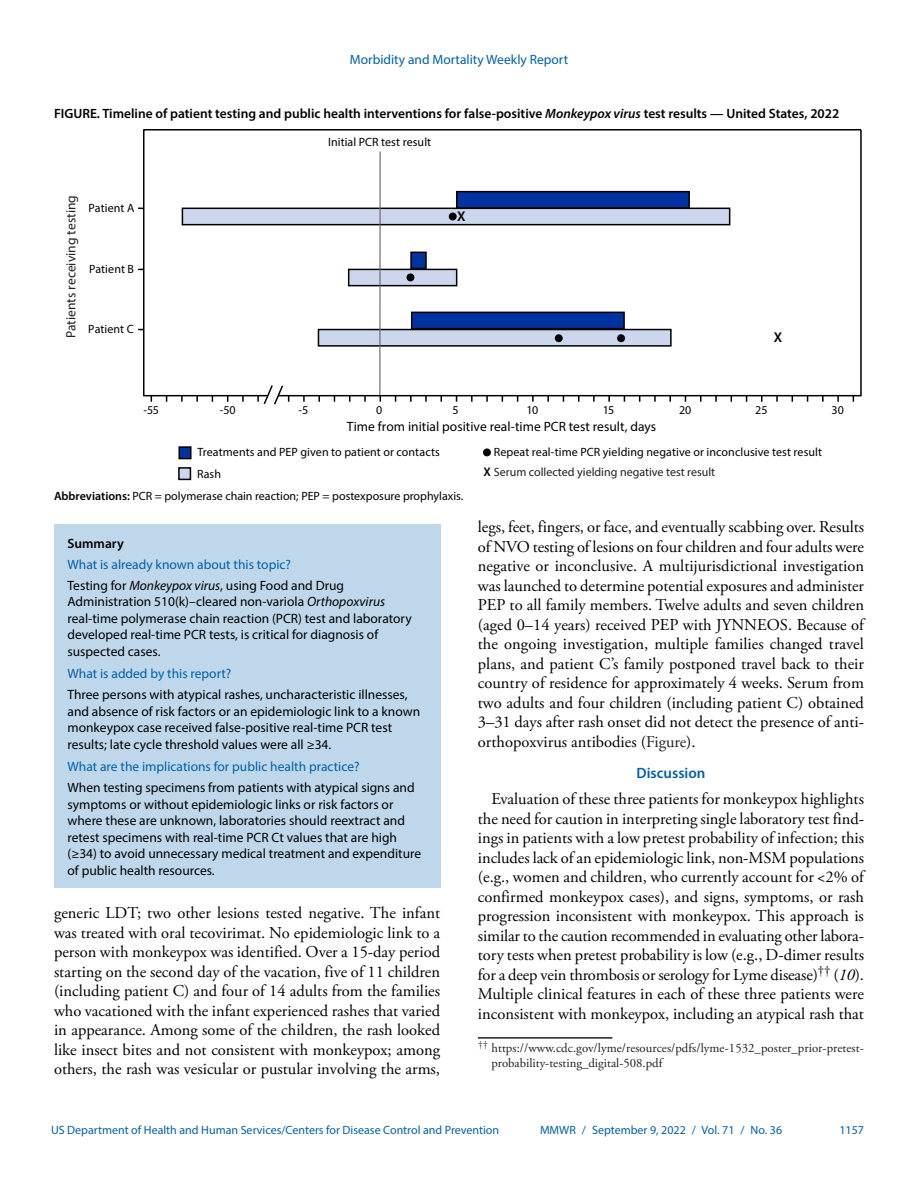
<style>
.page{position:relative;width:918px;height:1188px;background:#fff}
.page>*{position:absolute;margin:0;border:0;box-sizing:border-box;transform-origin:0 0}
.Paragraph{font:16.5px/19.5px "Adobe Garamond Pro";color:#010203;text-align:justify}
.Discussion_Heading{font:600 15px "Myriad Pro";color:#0061aa}
.t1{font:600 14.25px "Myriad Pro";color:#000}
.t2{font:700 14.25px "Calibri";color:#000}
.Summary_Box_Text{font:13.5px/16.5px "Myriad Pro";color:#010203}
.Summary_Box_Heading{font:13.5px "Myriad Pro";color:#0061aa}
.Figure_Title{font:600 13.5px "Myriad Pro";color:#010203}
.t3{font:13.5px "Myriad Pro";color:#000}
.t4{font:13.5px "Myriad Pro";letter-spacing:.005em;color:#231f20}
.Summary_Box_Ttile{font:600 13.5px "Myriad Pro";color:#010203}
.footnote_w_rule_text{font:12.75px/14.2px "Adobe Garamond Pro";letter-spacing:.005em;color:#231f20}
.t5{font:12px/20.1px "Myriad Pro";letter-spacing:.005em;color:#000}
.t6{font:12px "Myriad Pro";color:#0061aa}
.Abbreviations{font:12px "Myriad Pro";color:#010203}
.s1{font-style:italic}
.s2{font-weight:600;font-size:12.45px}
.s3{color:#231f20}
.s4{font-weight:600}
</style>
<div class="page">
<svg style="left:181px;top:396px;width:2px;height:6px"></svg>
<svg style="left:196px;top:396px;width:2px;height:6px"></svg>
<svg style="left:242px;top:396px;width:2px;height:6px"></svg>
<svg style="left:303px;top:396px;width:2px;height:6px"></svg>
<svg style="left:318px;top:396px;width:2px;height:6px"></svg>
<svg style="left:364px;top:396px;width:2px;height:6px"></svg>
<svg style="left:410px;top:396px;width:2px;height:6px"></svg>
<svg style="left:425px;top:396px;width:2px;height:6px"></svg>
<svg style="left:471px;top:396px;width:2px;height:6px"></svg>
<svg style="left:486px;top:396px;width:2px;height:6px"></svg>
<svg style="left:532px;top:396px;width:2px;height:6px"></svg>
<svg style="left:547px;top:396px;width:2px;height:6px"></svg>
<svg style="left:593px;top:396px;width:2px;height:6px"></svg>
<svg style="left:608px;top:396px;width:2px;height:6px"></svg>
<svg style="left:654px;top:396px;width:2px;height:6px"></svg>
<svg style="left:669px;top:396px;width:2px;height:6px"></svg>
<svg style="left:700px;top:396px;width:2px;height:6px"></svg>
<svg style="left:715px;top:396px;width:2px;height:6px"></svg>
<svg style="left:761px;top:396px;width:2px;height:6px"></svg>
<svg style="left:776px;top:396px;width:2px;height:6px"></svg>
<svg style="left:822px;top:396px;width:2px;height:6px"></svg>
<svg style="left:837px;top:396px;width:2px;height:6px"></svg>
<div style="left:179px;top:468px;width:11px;height:11px;background:#ccd6ec"></div>
<div style="left:178px;top:467px;width:13px;height:13px;border:2px solid #000"></div>
<div style="left:179px;top:447px;width:12px;height:12px;background:#0033a0"></div>
<div style="left:178px;top:446px;width:14px;height:13px;border:2px solid #000"></div>
<div style="left:412px;top:312px;width:212px;height:17px;background:#0033a0"></div>
<div style="left:411px;top:312px;width:214px;height:17px;border:2px solid #000"></div>
<div style="left:318px;top:330px;width:353px;height:16px;background:#ccd6ec"></div>
<div style="left:318px;top:329px;width:354px;height:18px;border:2px solid #000"></div>
<div style="left:349px;top:269px;width:108px;height:17px;background:#ccd6ec"></div>
<div style="left:348px;top:269px;width:109px;height:17px;border:2px solid #000"></div>
<div style="left:411px;top:252px;width:15px;height:17px;background:#0033a0"></div>
<div style="left:410px;top:252px;width:17px;height:17px;border:2px solid #000"></div>
<div style="left:182px;top:208px;width:548px;height:17px;background:#ccd6ec"></div>
<div style="left:182px;top:208px;width:548px;height:17px;border:2px solid #000"></div>
<div style="left:457px;top:192px;width:232px;height:16px;background:#0033a0"></div>
<div style="left:456px;top:191px;width:234px;height:18px;border:2px solid #000"></div>
<svg style="left:379px;top:151px;width:2px;height:251px"></svg>
<div style="left:555px;top:334px;width:8px;height:8px;border:2px solid #000;border-radius:50%"></div>
<div style="left:617px;top:334px;width:8px;height:8px;border:2px solid #000;border-radius:50%"></div>
<div style="left:143px;top:129px;width:719px;height:267px;border:2px dashed #000"></div>
<svg style="left:257px;top:385px;width:32px;height:20px"></svg>
<div style="left:484px;top:449px;width:6px;height:7px;background:#000;border-radius:50%"></div>
<div style="left:483px;top:448px;width:8px;height:8px;border:2px solid #000;border-radius:50%"></div>
<div style="left:407px;top:274px;width:7px;height:7px;background:#000;border-radius:50%"></div>
<div style="left:406px;top:273px;width:8px;height:8px;border:2px solid #000;border-radius:50%"></div>
<div style="left:450px;top:213px;width:6px;height:7px;background:#000;border-radius:50%"></div>
<div style="left:449px;top:213px;width:8px;height:7px;border:2px solid #000;border-radius:50%"></div>
<div style="left:54px;top:525px;width:386px;height:363px;background:#bfd7ea"></div>
<hr style="left:478px;top:1037px;width:134px;height:2px;background:#231f20">
<p class="Summary_Box_Heading" style="left:350px;top:51px;width:220px">Morbidity and Mortality Weekly Report</p>
<p class="Figure_Title" style="left:54px;top:105px;width:787px">FIGURE. Timeline of patient testing and public health interventions for false-positive <span class="s1">Monkeypox virus</span> test results — United States, 2022</p>
<p class="t4" style="left:63px;top:338px;width:145px;rotate:-90deg">Patients receiving testing</p>
<p class="t5" style="left:89px;top:198px;width:47px">Patient A</p>
<p class="t5" style="left:89px;top:259px;width:46px">Patient B</p>
<p class="t5" style="left:88px;top:319px;width:47px">Patient C</p>
<p class="t5" style="left:328px;top:132px;width:105px">Initial PCR test result</p>
<p class="t1" style="left:457px;top:207px;width:10px">X</p>
<p class="t2" style="left:453px;top:206px;width:9px">X</p>
<p class="t1" style="left:774px;top:329px;width:10px">X</p>
<p class="t5" style="left:143px;top:400px;width:17px">-55</p>
<p class="t5" style="left:220px;top:400px;width:17px">-50</p>
<p class="t5" style="left:298px;top:400px;width:11px">-5</p>
<p class="t5" style="left:376px;top:400px;width:8px">0</p>
<p class="t5" style="left:453px;top:400px;width:8px">5</p>
<p class="t5" style="left:526px;top:400px;width:13px">10</p>
<p class="t5" style="left:603px;top:400px;width:13px">15</p>
<p class="t5" style="left:679px;top:400px;width:14px">20</p>
<p class="t5" style="left:755px;top:400px;width:14px">25</p>
<p class="t5" style="left:832px;top:400px;width:14px">30</p>
<p class="t3" style="left:347px;top:418px;width:311px">Time from initial positive real-time PCR test result, days</p>
<p class="t5" style="left:197px;top:442px;width:244px">Treatments and PEP given to patient or contacts</p>
<p class="t5" style="left:197px;top:464px;width:25px">Rash</p>
<p class="t5" style="left:483px;top:442px;width:340px;text-indent:10px">Repeat real-time PCR yielding negative or inconclusive test result<br><span class="s2">X</span> <span class="s3">Serum collected yielding negative test result</span></p>
<p class="Abbreviations" style="left:54px;top:488px;width:411px"><span class="s4">Abbreviations:</span> PCR = polymerase chain reaction; PEP = postexposure prophylaxis.</p>
<h1 class="Summary_Box_Ttile" style="left:68px;top:535px;width:58px">Summary</h1>
<h1 class="Summary_Box_Heading" style="left:68px;top:556px;width:225px">What is already known about this topic?</h1>
<p class="Summary_Box_Text" style="left:68px;top:577px;width:346px">Testing for <span class="s1">Monkeypox virus</span>, using Food and Drug Administration 510(k)–cleared non-variola <span class="s1">Orthopoxvirus </span>real-time polymerase chain reaction (PCR) test and laboratory developed real-time PCR tests, is critical for diagnosis of suspected cases.</p>
<h1 class="Summary_Box_Heading" style="left:68px;top:665px;width:165px">What is added by this report?</h1>
<p class="Summary_Box_Text" style="left:68px;top:686px;width:354px">Three persons with atypical rashes, uncharacteristic illnesses, and absence of risk factors or an epidemiologic link to a known monkeypox case received false-positive real-time PCR test results; late cycle threshold values were all ≥34.</p>
<h1 class="Summary_Box_Heading" style="left:68px;top:758px;width:294px">What are the implications for public health practice?</h1>
<p class="Summary_Box_Text" style="left:68px;top:779px;width:355px">When testing specimens from patients with atypical signs and symptoms or without epidemiologic links or risk factors or where these are unknown, laboratories should reextract and retest specimens with real-time PCR Ct values that are high (≥34) to avoid unnecessary medical treatment and expenditure of public health resources.</p>
<p class="Paragraph" style="left:54px;top:904px;width:388px">generic LDT; two other lesions tested negative. The infant was treated with oral tecovirimat. No epidemiologic link to a person with monkeypox was identified. Over a 15-day period starting on the second day of the vacation, five of 11 children (including patient C) and four of 14 adults from the families who vacationed with the infant experienced rashes that varied in appearance. Among some of the children, the rash looked like insect bites and not consistent with monkeypox; among others, the rash was vesicular or pustular involving the arms,</p>
<p class="Paragraph" style="left:478px;top:518px;width:388px">legs, feet, fingers, or face, and eventually scabbing over. Results of NVO testing of lesions on four children and four adults were negative or inconclusive. A multijurisdictional investigation was launched to determine potential exposures and administer PEP to all family members. Twelve adults and seven children (aged 0–14 years) received PEP with JYNNEOS. Because of the ongoing investigation, multiple families changed travel plans, and patient C’s family postponed travel back to their country of residence for approximately 4 weeks. Serum from two adults and four children (including patient C) obtained 3–31 days after rash onset did not detect the presence of anti&shy;orthopoxvirus antibodies (<span class="s3">Figure</span>).</p>
<h1 class="Discussion_Heading" style="left:636px;top:763px;width:71px">Discussion</h1>
<p class="Paragraph" style="left:478px;top:790px;width:388px;text-indent:13px">Evaluation of these three patients for monkeypox highlights the need for caution in interpreting single laboratory test find&shy;ings in patients with a low pretest probability of infection; this includes lack of an epidemiologic link, non-MSM populations (e.g., women and children, who currently account for &lt;2% of confirmed monkeypox cases), and signs, symptoms, or rash progression inconsistent with monkeypox. This approach is similar to the caution recommended in evaluating other labora&shy;tory tests when pretest probability is low (e.g., D-dimer results for a deep vein thrombosis or serology for Lyme disease)<sup>††</sup> (<span class="s1">10</span>).<br>Multiple clinical features in each of these three patients were inconsistent with monkeypox, including an atypical rash that</p>
<p class="footnote_w_rule_text" style="left:491px;top:1042px;width:374px;text-indent:-13px"><sup>††</sup> https://www.cdc.gov/lyme/resources/pdfs/lyme-1532_poster_prior-pretest&shy;probability-testing_digital-508.pdf</p>
<p class="t6" style="left:51px;top:1123px;width:450px">US Department of Health and Human Services/Centers for Disease Control and Prevention</p>
<p class="t6" style="left:540px;top:1123px;width:244px">MMWR / September 9, 2022 / Vol. 71 / No. 36</p>
<p class="t6" style="left:839px;top:1123px;width:26px">1157</p>
</div>
